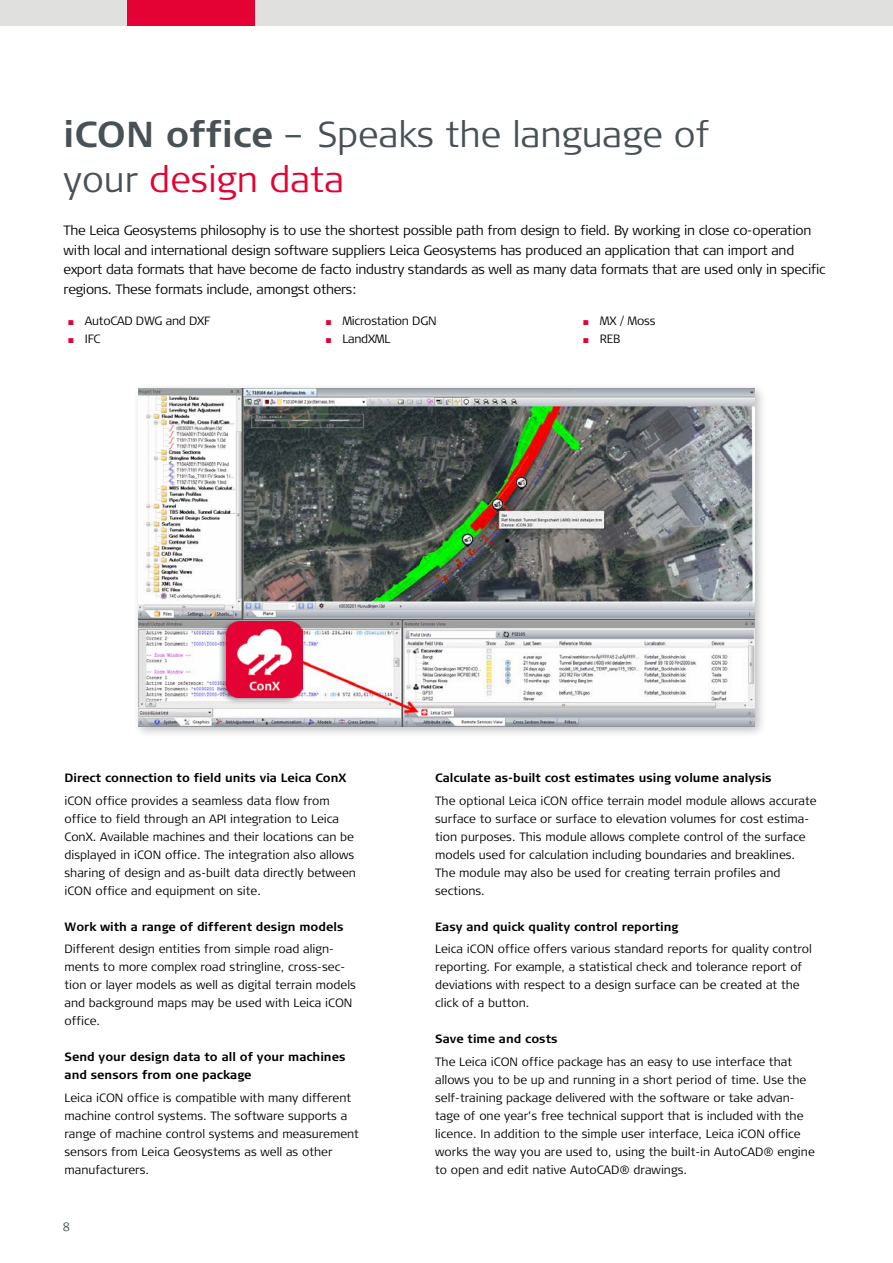
<style>
.page{position:relative;width:893px;height:1263px;background:#fff}
.page>*{position:absolute;margin:0;border:0;box-sizing:border-box;transform-origin:0 0}
.t1{font:300 36px/45px "Signa Column";color:#485156}
.t2{font:300 13.5px/19.5px "Signa Column";letter-spacing:-.02em;color:#000}
.t3{font:300 12px/18px "Signa Column";color:#000}
.t4{font:700 12px/18px "Signa Column";color:#000}
.t5{font:300 12px "Signa Column";letter-spacing:-.02em;color:#000}
.t6{font:300 12px "Signa Column";color:#485156}
.s1{font-weight:700}
.s2{color:#e40234}
.s3{font-family:"Arial";font-weight:400;font-size:10.5px;color:#e40234}
</style>
<div class="page">
<div style="left:0;top:0;width:893px;height:26px;background:#e0e0df"></div>
<div style="left:128px;top:0;width:127px;height:26px;background:#e40234"></div>
<div style="left:133px;top:383px;width:634px;height:356px;background:#000;opacity:.25"></div>
<img style="left:139px;top:389px;width:615px;height:338px">
<div style="left:218px;top:620px;width:86px;height:84px;background:#000;opacity:.35"></div>
<img style="left:226px;top:621px;width:76px;height:76px">
<h1 class="t1" style="left:64px;top:113px;width:647px"><span class="s1">iCON office</span> – Speaks the language of your <span class="s2">design data</span></h1>
<p class="t2" style="left:64px;top:221px;width:763px">The Leica Geosystems philosophy is to use the shortest possible path from design to field. By working in close co-operation with local and international design software suppliers Leica Geosystems has produced an application that can import and export data formats that have become de facto industry standards as well as many data formats that are used only in specific regions. These formats include, amongst others:</p>
<p class="t5" style="left:68px;top:313px;width:144px"><span class="s3">■</span> AutoCAD DWG and DXF</p>
<p class="t3" style="left:68px;top:330px;width:34px"><span class="s3">■</span> IFC</p>
<p class="t5" style="left:325px;top:313px;width:113px"><span class="s3">■</span> Microstation DGN</p>
<p class="t5" style="left:325px;top:331px;width:67px"><span class="s3">■</span> LandXML</p>
<p class="t3" style="left:583px;top:312px;width:74px"><span class="s3">■</span> MX / Moss</p>
<p class="t3" style="left:583px;top:330px;width:39px"><span class="s3">■</span> REB</p>
<p class="t4" style="left:65px;top:769px;width:283px">Direct connection to field units via Leica ConX</p>
<p class="t3" style="left:65px;top:792px;width:293px">iCON office provides a seamless data flow from office to field through an API integration to Leica ConX. Available machines and their locations can be displayed in iCON office. The integration also allows sharing of design and as-built data directly between iCON office and equipment on site.</p>
<p class="t4" style="left:65px;top:918px;width:280px">Work with a range of different design models</p>
<p class="t3" style="left:65px;top:940px;width:293px">Different design entities from simple road align&shy;ments to more complex road stringline, cross-sec&shy;tion or layer models as well as digital terrain models and background maps may be used with Leica iCON office.</p>
<p class="t4" style="left:65px;top:1048px;width:282px">Send your design data to all of your machines and sensors from one package</p>
<p class="t3" style="left:65px;top:1089px;width:296px">Leica iCON office is compatible with many different machine control systems. The software supports a range of machine control systems and measurement sensors from Leica Geosystems as well as other manufacturers.</p>
<p class="t6" style="left:63px;top:1219px;width:9px">8</p>
<p class="t4" style="left:435px;top:769px;width:338px">Calculate as-built cost estimates using volume analysis</p>
<p class="t3" style="left:435px;top:792px;width:383px">The optional Leica iCON office terrain model module allows accurate surface to surface or surface to elevation volumes for cost estima&shy;tion purposes. This module allows complete control of the surface models used for calculation including boundaries and breaklines.<br>The module may also be used for creating terrain profiles and sections.</p>
<p class="t4" style="left:435px;top:918px;width:245px">Easy and quick quality control reporting</p>
<p class="t3" style="left:435px;top:940px;width:378px">Leica iCON office offers various standard reports for quality control reporting. For example, a statistical check and tolerance report of deviations with respect to a design surface can be created at the click of a button.</p>
<p class="t4" style="left:435px;top:1030px;width:124px">Save time and costs</p>
<p class="t3" style="left:435px;top:1053px;width:381px">The Leica iCON office package has an easy to use interface that allows you to be up and running in a short period of time. Use the self-training package delivered with the software or take advan&shy;tage of one year’s free technical support that is included with the licence. In addition to the simple user interface, Leica iCON office works the way you are used to, using the built-in AutoCAD® engine to open and edit native AutoCAD® drawings.</p>
</div>
